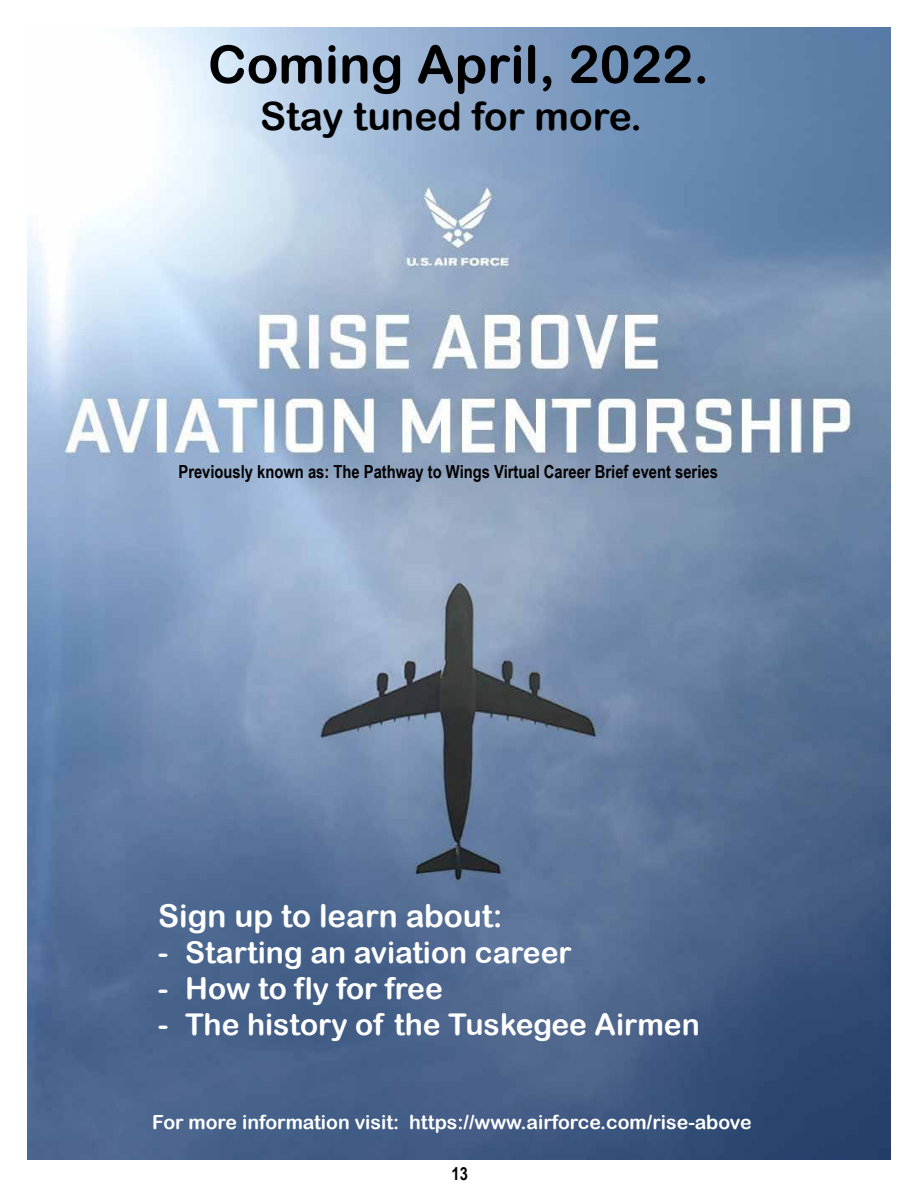
<style>
.page{position:relative;width:918px;height:1188px;background:#fff}
.page>*{position:absolute;margin:0;border:0;box-sizing:border-box;transform-origin:0 0}
.t1{font:52.5px "Arial Rounded MT Bold";color:#000}
.t2{font:39px "Arial Rounded MT Bold";color:#000}
.t3{font:31.5px "Arial Rounded MT Bold";color:#fff}
.t4{font:30px "Arial Rounded MT Bold";color:#fff}
.t5{font:19.5px "Arial Rounded MT Bold";color:#fff}
.t6{font:700 18px "Arial Narrow";color:#000}
</style>
<div class="page">
<img style="left:27px;top:27px;width:864px;height:1133px">
<h1 class="t1" style="left:208px;top:33px;width:503px">Coming April, 2022.</h1>
<h2 class="t2" style="left:260px;top:93px;width:384px">Stay tuned for more.</h2>
<p class="t6" style="left:178px;top:458px;width:541px">Previously known as: The Pathway to Wings Virtual Career Brief event series</p>
<p class="t3" style="left:158px;top:897px;width:346px">Sign up to learn about:</p>
<p class="t4" style="left:158px;top:935px;width:415px">- Starting an aviation career</p>
<p class="t4" style="left:158px;top:971px;width:286px">- How to fly for free</p>
<p class="t4" style="left:158px;top:1007px;width:543px">- The history of the Tuskegee Airmen</p>
<p class="t5" style="left:152px;top:1111px;width:601px">For more information visit: https://www.airforce.com/rise-above</p>
<p class="t6" style="left:451px;top:1160px;width:18px">13</p>
</div>
